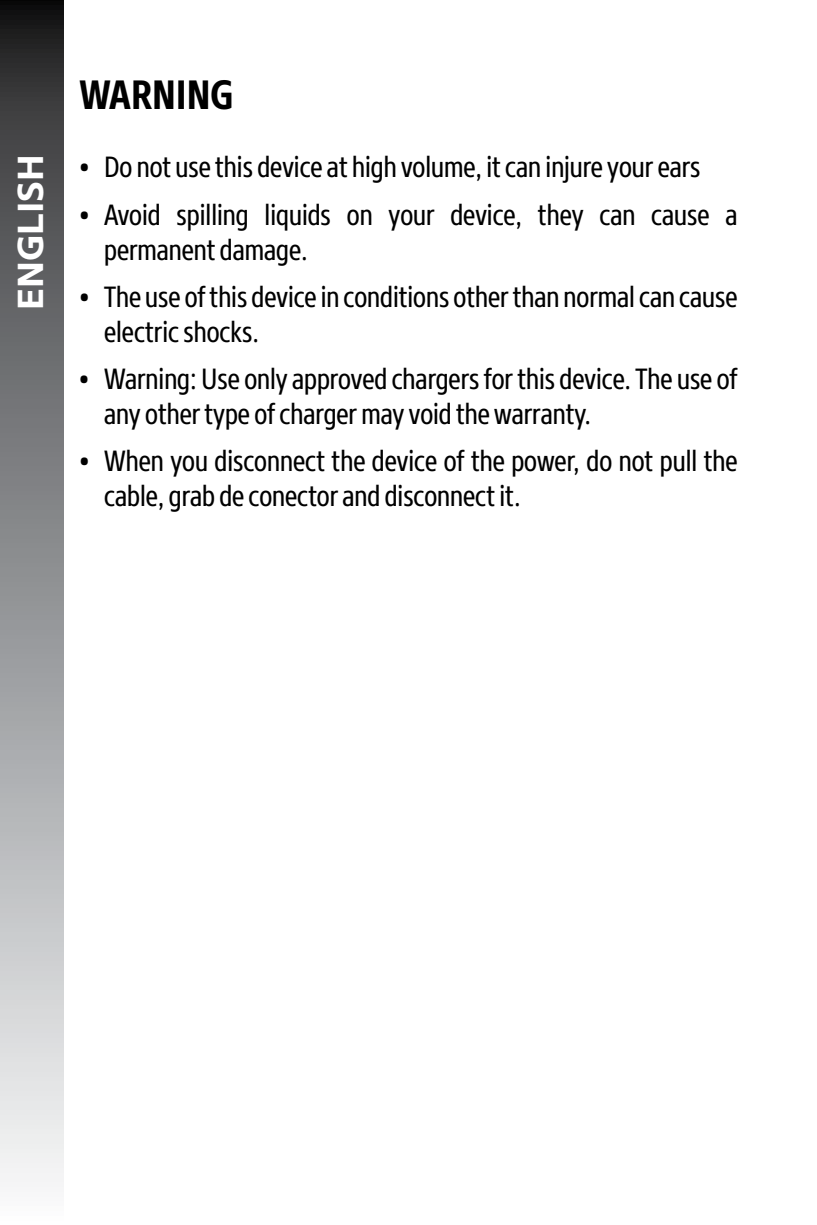
<style>
.page{position:relative;width:817px;height:1225px;background:#fff}
.page>*{position:absolute;margin:0;border:0;box-sizing:border-box;transform-origin:0 0}
.t1{font:700 40.8px "Core Sans N67 Cn";color:#000}
.t2{font:700 36px "Core Sans N65";color:#fff}
.t3{font:29.2px/34.8px "Core Sans N47 Cn";color:#000}
</style>
<div class="page">
<svg style="left:0;top:0;width:63px;height:1182px;background:#8f9092"></svg>
<p class="t2" style="left:7px;top:310px;width:156px;rotate:-90deg">ENGLISH</p>
<h1 class="t1" style="left:79px;top:68px;width:156px">WARNING</h1>
<p class="t3" style="left:79px;top:149px;width:622px">• Do not use this device at high volume, itcan injure your ears</p>
<p class="t3" style="left:104px;top:197px;width:634px;text-indent:-25px">• Avoid spilling liquids on your device, they can cause a permanent damage.</p>
<p class="t3" style="left:104px;top:279px;width:634px;text-indent:-25px">• The use ofthis device in conditions otherthan normalcan cause electricshocks.</p>
<p class="t3" style="left:104px;top:361px;width:634px;text-indent:-25px">• Warning: Use only approved chargersfor this device. The use of any other type ofchargermay void thewarranty.</p>
<p class="t3" style="left:104px;top:444px;width:634px;text-indent:-25px">• When you disconnect the device of the power, do not pull the cable, grab de conector and disconnect it.</p>
</div>
